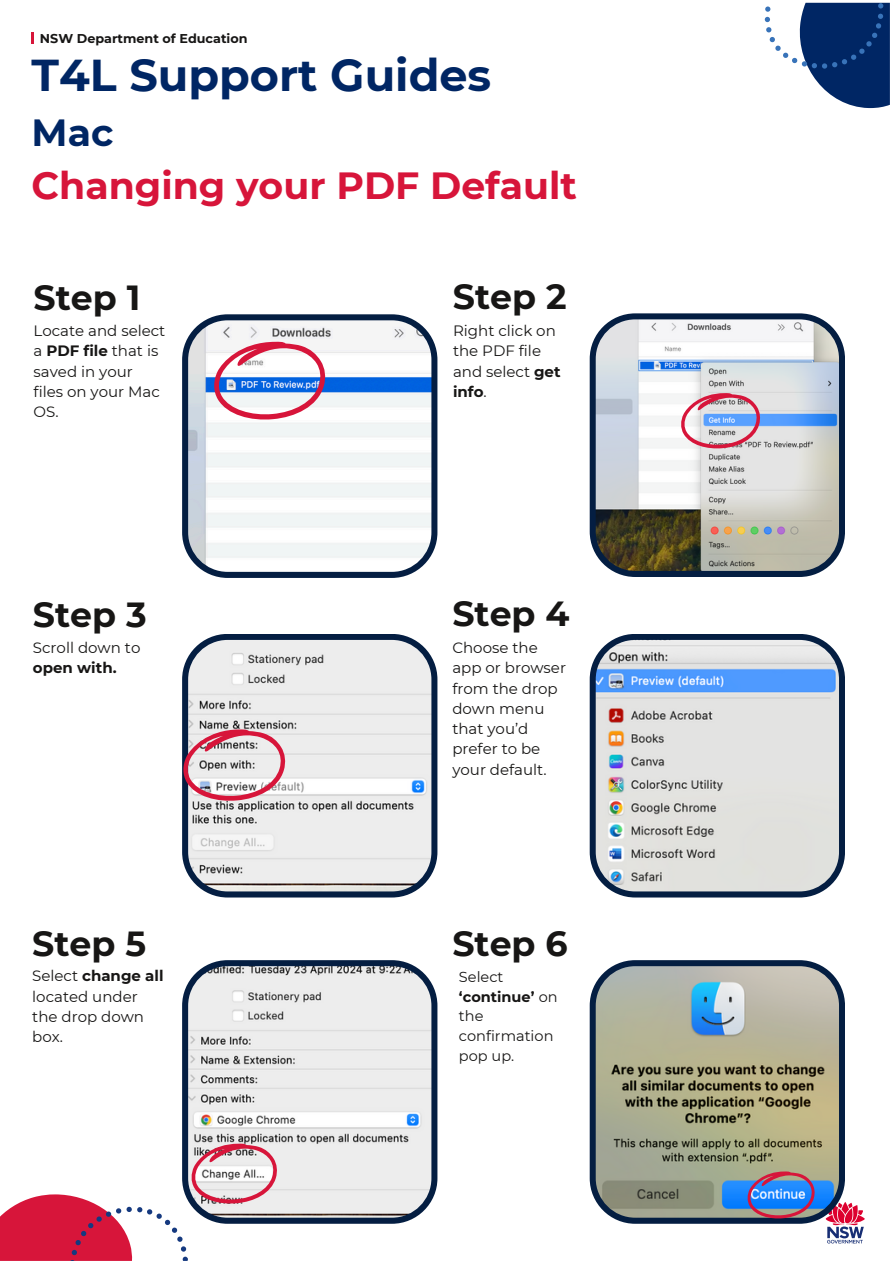
<style>
.page{position:relative;width:894px;height:1264px;background:#fff}
.page>*{position:absolute;margin:0;border:0;box-sizing:border-box;transform-origin:0 0}
.t1{font:700 44.55px "Montserrat";color:#002664}
.t2{font:700 37.8px/52.8px "Montserrat";color:#d7153a}
.t3{font:700 34.8px "Montserrat";color:#171615}
.t4{font:15px/20.2px "Montserrat";color:#171615}
.t5{font:14.55px/19.6px "Montserrat";color:#171615}
.t6{font:700 12.75px "Montserrat";color:#171615}
.s1{color:#002664}
.s2{font-weight:700}
</style>
<div class="page">
<svg style="left:764px;top:3px;width:125px;height:105px"></svg>
<svg style="left:32px;top:32px;width:2px;height:12px"></svg>
<svg style="left:827px;top:1202px;width:37px;height:41px"></svg>
<svg style="left:182px;top:314px;width:255px;height:264px"></svg>
<svg style="left:589px;top:313px;width:255px;height:264px"></svg>
<svg style="left:680px;top:393px;width:80px;height:56px"></svg>
<svg style="left:213px;top:341px;width:113px;height:80px"></svg>
<svg style="left:182px;top:634px;width:255px;height:263px;background:#d1d4d7"></svg>
<svg style="left:182px;top:729px;width:104px;height:73px;background:#d2b0b9"></svg>
<svg style="left:589px;top:634px;width:255px;height:263px;background:#bfc7d0"></svg>
<svg style="left:182px;top:960px;width:255px;height:263px;background:#d2d4d7"></svg>
<svg style="left:0;top:1143px;width:278px;height:117px"></svg>
<svg style="left:589px;top:960px;width:255px;height:263px;background:#9da292"></svg>
<svg style="left:746px;top:1171px;width:69px;height:48px;background:#6b7eb7"></svg>
<h1 class="t6" style="left:40px;top:31px;width:209px">NSW Department of Education</h1>
<p class="t1" style="left:32px;top:47px;width:461px">T4L Support Guides</p>
<p class="t2" style="left:32px;top:106px;width:546px"><span class="s1">Mac<br></span>Changing your PDF Default</p>
<p class="t3" style="left:34px;top:276px;width:108px">Step 1</p>
<p class="t4" style="left:34px;top:320px;width:133px">Locate and select a <span class="s2">PDF file</span> that is saved in your files on your Mac<br>OS.</p>
<p class="t3" style="left:33px;top:593px;width:115px">Step 3</p>
<p class="t4" style="left:33px;top:637px;width:109px">Scroll down to <span class="s2">open with.</span></p>
<h2 class="t3" style="left:453px;top:275px;width:115px">Step 2</h2>
<h1 class="t4" style="left:453px;top:320px;width:109px">Right click on the PDF file and select <span class="s2">get info</span>.</h1>
<h2 class="t3" style="left:452px;top:592px;width:119px">Step 4</h2>
<h1 class="t4" style="left:452px;top:637px;width:115px">Choose the app or browser from the drop down menu that you’d prefer to be your default.</h1>
<p class="t3" style="left:32px;top:921px;width:115px">Step 5</p>
<h2 class="t3" style="left:452px;top:921px;width:117px">Step 6</h2>
<h2 class="t4" style="left:32px;top:965px;width:133px">Select <span class="s2">change all </span>located under the drop down box.</h2>
<p class="t5" style="left:459px;top:967px;width:100px">Select <span class="s2">‘continue’</span> on the confirmation pop up.</p>
</div>
